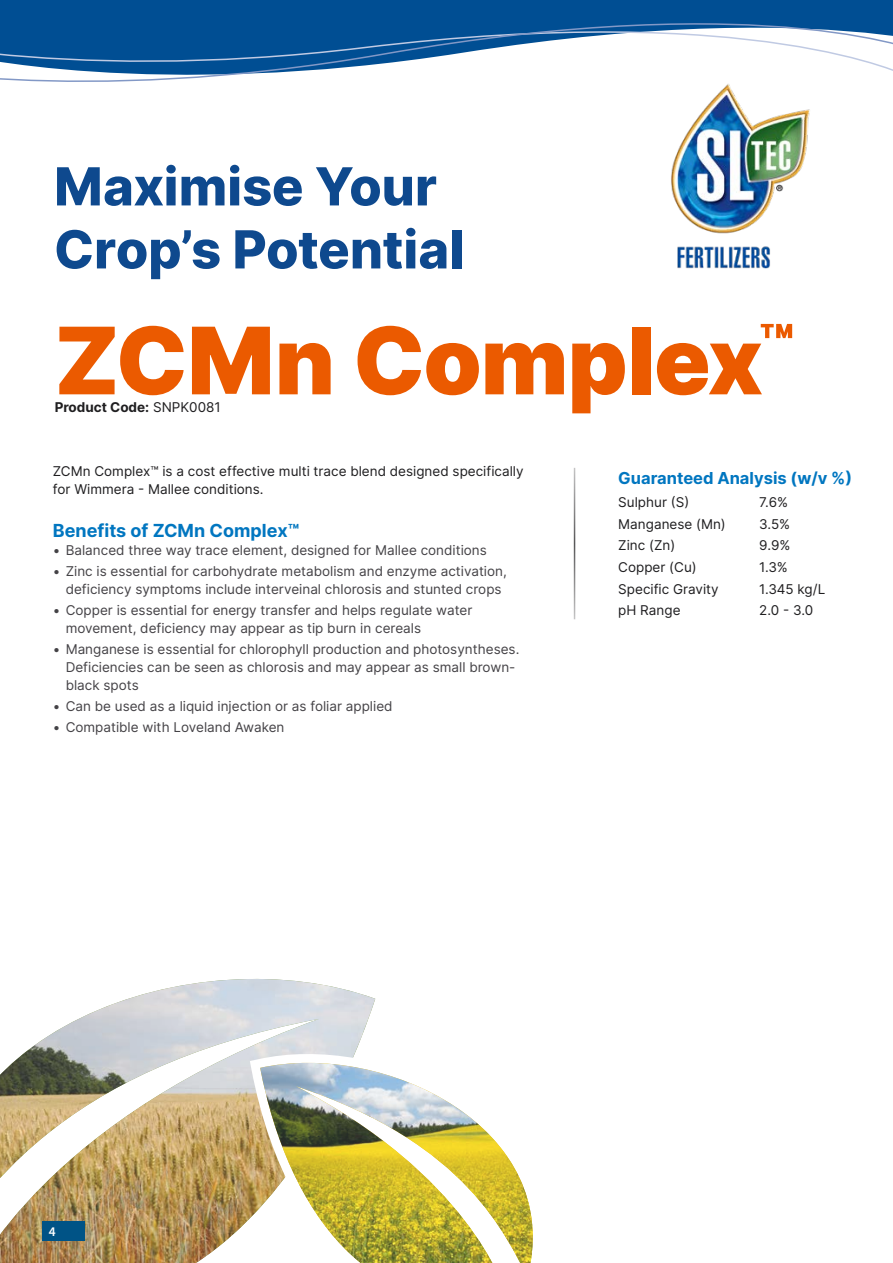
<style>
.page{position:relative;width:893px;height:1263px;background:#fff}
.page>*{position:absolute;margin:0;border:0;box-sizing:border-box;transform-origin:0 0}
.t1{font:900 93px "Inter";letter-spacing:-.005em;color:#eb5a00}
.t2{font:800 52.5px/63px "Inter";letter-spacing:-.005em;color:#0e498e}
.t3{font:700 18px "Inter";color:#0076c0}
.t4{font:700 16.5px "Inter";color:#0076c0}
.t5{font:13.5px/18px "Inter";color:#444246}
.t6{font:13.5px/18px "Inter";color:#1f1e20}
.t7{font:700 13.5px "Inter";color:#1f1e20}
.t8{font:600 13.5px "Source Sans Pro";color:#fff}
.s1{font-weight:400}
</style>
<div class="page">
<img style="left:677px;top:246px;width:93px;height:23px">
<svg style="left:0;top:0;width:893px;height:234px"></svg>
<hr style="left:574px;top:468px;width:1px;height:151px;background:#1f1e20">
<img style="left:0;top:979px;width:375px;height:284px">
<svg style="left:250px;top:1052px;width:10px;height:211px"></svg>
<svg style="left:260px;top:1040px;width:115px;height:23px"></svg>
<img style="left:260px;top:1063px;width:273px;height:200px">
<div style="left:43px;top:1222px;width:42px;height:19px;background:#005386"></div>
<h2 class="t2" style="left:54px;top:153px;width:411px">Maximise Your<br>Crop’s Potential</h2>
<h1 class="t1" style="left:55px;top:289px;width:741px">ZCMn Complex<sup>™</sup></h1>
<p class="t7" style="left:55px;top:397px;width:167px">Product Code: <span class="s1">SNPK0081</span></p>
<p class="t6" style="left:53px;top:462px;width:472px">ZCMn Complex™ is a cost effective multi trace blend designed specifically for Wimmera - Mallee conditions.</p>
<h3 class="t3" style="left:53px;top:517px;width:248px">Benefits of ZCMn Complex™</h3>
<p class="t5" style="left:53px;top:541px;width:435px">• Balanced three way trace element, designed for Mallee conditions</p>
<p class="t5" style="left:53px;top:562px;width:455px;text-align:center">• Zinc is essential for carbohydrate metabolism and enzyme activation, deficiency symptoms include interveinal chlorosis and stunted crops</p>
<p class="t5" style="left:66px;top:601px;width:408px;text-indent:-13px">• Copper is essential for energy transfer and helps regulate water movement, deficiency may appear as tip burn in cereals</p>
<p class="t5" style="left:66px;top:640px;width:455px;text-indent:-13px">• Manganese is essential for chlorophyll production and photosyntheses.<br>Deficiencies can be seen as chlorosis and may appear as small brown&shy;black spots</p>
<p class="t5" style="left:53px;top:697px;width:341px">• Can be used as a liquid injection or as foliar applied</p>
<p class="t5" style="left:53px;top:718px;width:233px">• Compatible with Loveland Awaken</p>
<p class="t4" style="left:618px;top:465px;width:235px">Guaranteed Analysis (w/v %)</p>
<p class="t6" style="left:618px;top:493px;width:72px">Sulphur (S)</p>
<p class="t6" style="left:759px;top:493px;width:30px">7.6%</p>
<p class="t6" style="left:618px;top:514px;width:109px">Manganese (Mn)</p>
<p class="t6" style="left:759px;top:514px;width:32px">3.5%</p>
<p class="t6" style="left:618px;top:536px;width:58px">Zinc (Zn)</p>
<p class="t6" style="left:759px;top:536px;width:33px">9.9%</p>
<p class="t6" style="left:618px;top:558px;width:80px">Copper (Cu)</p>
<p class="t6" style="left:759px;top:558px;width:30px">1.3%</p>
<p class="t6" style="left:618px;top:579px;width:102px">Specific Gravity</p>
<p class="t6" style="left:759px;top:579px;width:67px">1.345 kg/L</p>
<p class="t6" style="left:618px;top:601px;width:64px">pH Range</p>
<p class="t6" style="left:759px;top:601px;width:55px">2.0 - 3.0</p>
<p class="t8" style="left:49px;top:1223px;width:8px">4</p>
</div>
